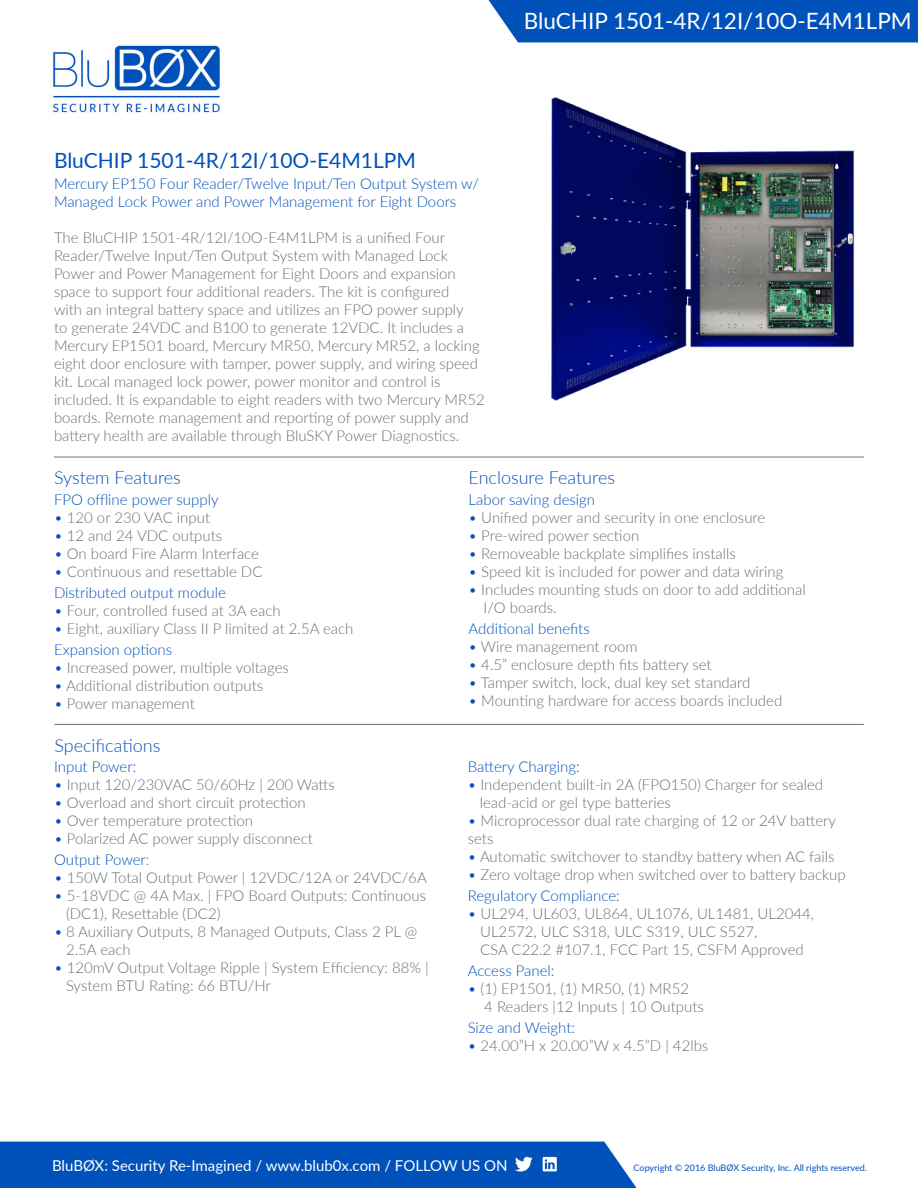
<style>
.page{position:relative;width:918px;height:1188px;background:#fff}
.page>*{position:absolute;margin:0;border:0;box-sizing:border-box;transform-origin:0 0}
.t1{font:22.5px "Lato";color:#fff}
.t2{font:21px "Lato";color:#0051ba}
.t3{font:300 18px "Lato";color:#0051ba}
.t4{font:300 15px/18px "Lato";color:#667074}
.t5{font:300 15px/18px "Lato";color:#0051ba}
.t6{font:15px "Lato";color:#fff}
.t7{font:9px "Lato";color:#0051ba}
.s1{color:#0051ba}
.s2{color:#667074}
</style>
<div class="page">
<img style="left:0;top:0;width:918px;height:1188px">
<img style="left:551px;top:98px;width:303px;height:302px">
<img style="left:47px;top:45px;width:181px;height:72px">
<hr style="left:54px;top:457px;width:810px;height:1px;background:#667074">
<hr style="left:54px;top:724px;width:810px;height:1px;background:#667074">
<img style="left:515px;top:1156px;width:42px;height:17px">
<p class="t1" style="left:524px;top:5px;width:389px">BluCHIP 1501-4R/12I/10O-E4M1LPM</p>
<p class="t2" style="left:54px;top:145px;width:364px">BluCHIP 1501-4R/12I/10O-E4M1LPM</p>
<p class="t5" style="left:54px;top:174px;width:426px">Mercury EP150 Four Reader/Twelve Input/Ten Output System w/<br>Managed Lock Power and Power Management for Eight Doors</p>
<p class="t4" style="left:54px;top:228px;width:432px">The BluCHIP 1501-4R/12I/10O-E4M1LPM is a unified Four Reader/Twelve Input/Ten Output System with Managed Lock Power and Power Management for Eight Doors and expansion space to support four additional readers. The kit is configured<br>with an integral battery space and utilizes an FPO power supply<br>to generate 24VDC and B100 to generate 12VDC. It includes a Mercury EP1501 board, Mercury MR50, Mercury MR52, a locking eight door enclosure with tamper, power supply, and wiring speed kit. Local managed lock power, power monitor and control is included. It is expandable to eight readers with two Mercury MR52 boards. Remote management and reporting of power supply and battery health are available through BluSKY Power Diagnostics.</p>
<p class="t3" style="left:54px;top:465px;width:128px">System Features</p>
<p class="t5" style="left:54px;top:490px;width:166px">FPO offline power supply</p>
<p class="t4" style="left:54px;top:508px;width:158px"><span class="s1">•</span> 120 or 230 VAC input</p>
<p class="t4" style="left:54px;top:526px;width:170px"><span class="s1">•</span> 12 and 24 VDC outputs</p>
<p class="t4" style="left:54px;top:544px;width:206px"><span class="s1">•</span> On board Fire Alarm Interface</p>
<p class="t4" style="left:54px;top:562px;width:210px"><span class="s1">•</span> Continuous and resettable DC</p>
<p class="t5" style="left:54px;top:583px;width:173px">Distributed output module</p>
<p class="t4" style="left:54px;top:601px;width:228px"><span class="s1">•</span> Four, controlled fused at 3A each</p>
<p class="t4" style="left:54px;top:619px;width:301px"><span class="s1">•</span> Eight, auxiliary Class II P limited at 2.5A each</p>
<p class="t5" style="left:54px;top:640px;width:120px">Expansion options</p>
<p class="t4" style="left:54px;top:658px;width:236px"><span class="s1">•</span> Increased power, multiple voltages</p>
<p class="t4" style="left:54px;top:676px;width:211px"><span class="s1">•</span> Additional distribution outputs</p>
<p class="t4" style="left:54px;top:694px;width:142px"><span class="s1">•</span> Power management</p>
<p class="t3" style="left:54px;top:733px;width:108px">Specifications</p>
<p class="t5" style="left:54px;top:757px;width:84px">Input Power:</p>
<p class="t4" style="left:54px;top:775px;width:282px"><span class="s1">•</span> Input 120/230VAC 50/60Hz | 200 Watts</p>
<p class="t4" style="left:54px;top:793px;width:253px"><span class="s1">•</span> Overload and short circuit protection</p>
<p class="t4" style="left:54px;top:811px;width:201px"><span class="s1">•</span> Over temperature protection</p>
<p class="t4" style="left:54px;top:829px;width:260px"><span class="s1">•</span> Polarized AC power supply disconnect</p>
<p class="t5" style="left:54px;top:850px;width:97px">Output Power<span class="s2">:</span></p>
<p class="t4" style="left:54px;top:868px;width:374px"><span class="s1">•</span> 150W Total Output Power | 12VDC/12A or 24VDC/6A</p>
<p class="t4" style="left:66px;top:886px;width:362px;text-indent:-12px"><span class="s1">•</span> 5-18VDC @ 4A Max. | FPO Board Outputs: Continuous (DC1), Resettable (DC2)</p>
<p class="t4" style="left:66px;top:922px;width:353px;text-indent:-12px"><span class="s1">•</span> 8 Auxiliary Outputs, 8 Managed Outputs, Class 2 PL @<br>2.5A each</p>
<p class="t4" style="left:66px;top:958px;width:364px;text-indent:-12px"><span class="s1">•</span> 120mV Output Voltage Ripple | System Efficiency: 88% |<br>System BTU Rating: 66 BTU/Hr</p>
<p class="t3" style="left:469px;top:465px;width:148px">Enclosure Features</p>
<p class="t5" style="left:469px;top:490px;width:128px">Labor saving design</p>
<p class="t4" style="left:469px;top:508px;width:298px"><span class="s1">•</span> Unified power and security in one enclosure</p>
<p class="t4" style="left:469px;top:526px;width:172px"><span class="s1">•</span> Pre-wired power section</p>
<p class="t4" style="left:469px;top:544px;width:269px"><span class="s1">•</span> Removeable backplate simplifies installs</p>
<p class="t4" style="left:469px;top:562px;width:316px"><span class="s1">•</span> Speed kit is included for power and data wiring</p>
<p class="t4" style="left:484px;top:580px;width:324px;text-indent:-15px"><span class="s1">•</span> Includes mounting studs on door to add additional<br>I/O boards.</p>
<p class="t5" style="left:469px;top:619px;width:123px">Additional benefits</p>
<p class="t4" style="left:469px;top:637px;width:170px"><span class="s1">•</span> Wire management room</p>
<p class="t4" style="left:469px;top:655px;width:245px"><span class="s1">•</span> 4.5” enclosure depth fits battery set</p>
<p class="t4" style="left:469px;top:673px;width:283px"><span class="s1">•</span> Tamper switch, lock, dual key set standard</p>
<p class="t4" style="left:469px;top:691px;width:315px"><span class="s1">•</span> Mounting hardware for access boards included</p>
<p class="t5" style="left:468px;top:757px;width:113px">Battery Charging:</p>
<p class="t4" style="left:480px;top:775px;width:345px;text-indent:-12px"><span class="s1">•</span> Independent built-in 2A (FPO150) Charger for sealed lead-acid or gel type batteries</p>
<p class="t4" style="left:468px;top:811px;width:370px"><span class="s1">•</span> Microprocessor dual rate charging of 12 or 24V battery sets</p>
<p class="t4" style="left:468px;top:847px;width:368px"><span class="s1">•</span> Automatic switchover to standby battery when AC fails</p>
<p class="t4" style="left:468px;top:865px;width:380px"><span class="s1">•</span> Zero voltage drop when switched over to battery backup</p>
<p class="t5" style="left:468px;top:886px;width:154px">Regulatory Compliance:</p>
<p class="t4" style="left:480px;top:904px;width:336px;text-indent:-12px"><span class="s1">•</span> UL294, UL603, UL864, UL1076, UL1481, UL2044,<br>UL2572, ULC S318, ULC S319, ULC S527,</p>
<p class="t4" style="left:480px;top:940px;width:325px">CSA C22.2 #107.1, FCC Part 15, CSFM Approved</p>
<p class="t5" style="left:468px;top:961px;width:88px">Access Panel:</p>
<p class="t4" style="left:468px;top:979px;width:223px"><span class="s1">•</span> (1) EP1501, (1) MR50, (1) MR52</p>
<p class="t4" style="left:484px;top:997px;width:221px">4 Readers |12 Inputs | 10 Outputs</p>
<p class="t5" style="left:468px;top:1018px;width:109px">Size and Weight:</p>
<p class="t4" style="left:468px;top:1036px;width:242px"><span class="s1">•</span> 24.00”H x 20.00”W x 4.5”D | 42lbs</p>
<p class="t6" style="left:52px;top:1155px;width:457px">BluBØX: Security Re-Imagined / www.blub0x.com / FOLLOW US ON</p>
<p class="t7" style="left:634px;top:1161px;width:235px">Copyright © 2016 BluBØX Security, Inc. All rights reserved.</p>
</div>
